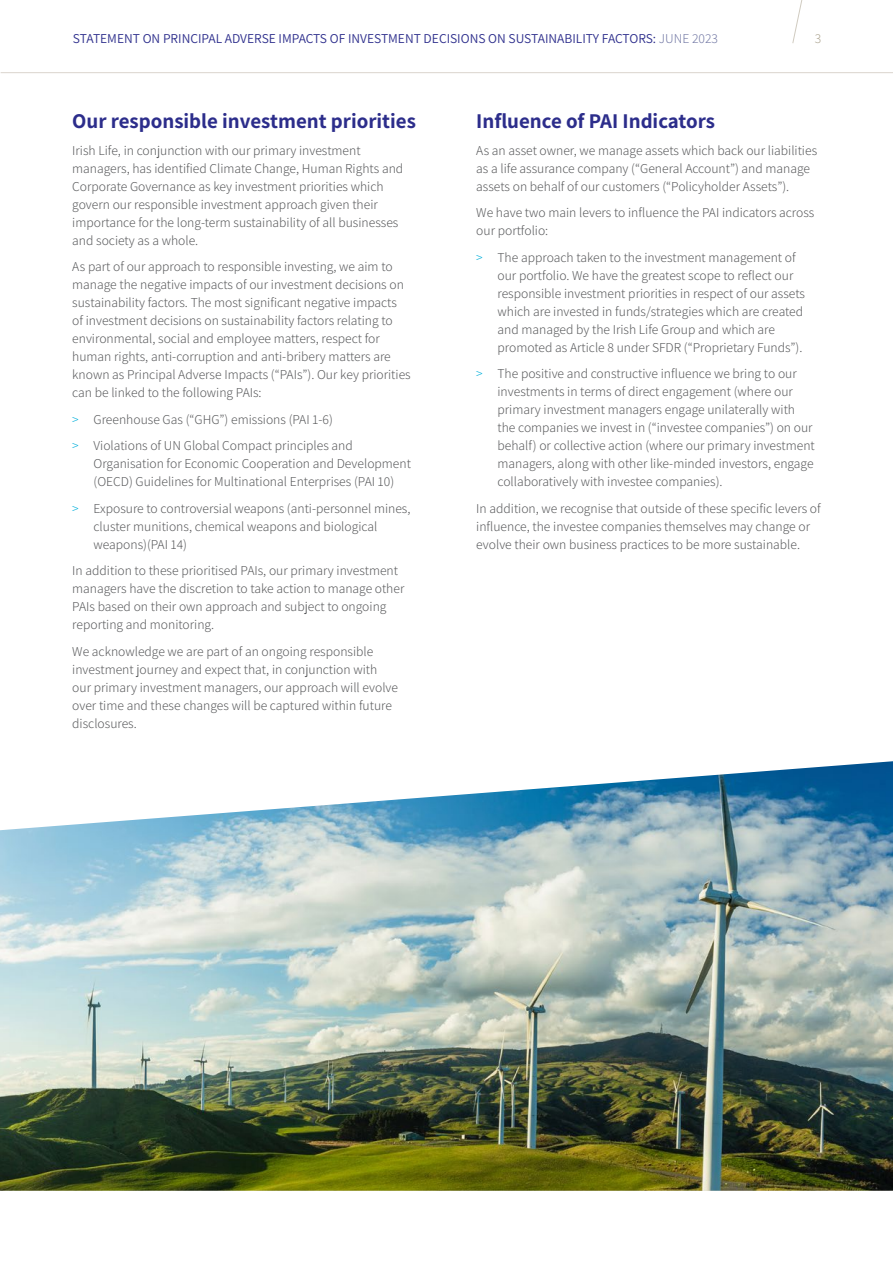
<style>
.page{position:relative;width:893px;height:1263px;background:#fff}
.page>*{position:absolute;margin:0;border:0;box-sizing:border-box;transform-origin:0 0}
.t1{font:700 21px "Assistant";color:#2c2d8b}
.t2{font:200 13.5px/18px "Assistant";color:#58595b}
.t3{font:13.5px "Assistant";color:#2d2e8c}
.t4{font:200 13.5px "Assistant";color:#ada592}
.s1{font-weight:200;color:#7379a5}
.s2{color:#00afdb}
</style>
<div class="page">
<hr style="left:1px;top:72px;width:892px;height:1px;background:#dad5cd">
<svg style="left:792px;top:0;width:11px;height:43px"></svg>
<img style="left:0;top:761px;width:893px;height:430px">
<p class="t3" style="left:73px;top:29px;width:647px">STATEMENT ON PRINCIPAL ADVERSE IMPACTS OF INVESTMENT DECISIONS ON SUSTAINABILITY FACTORS: <span class="s1">JUNE 2023</span></p>
<p class="t4" style="left:815px;top:29px;width:8px">3</p>
<h1 class="t1" style="left:72px;top:107px;width:345px">Our responsible investment priorities</h1>
<p class="t2" style="left:72px;top:140px;width:332px">Irish Life, in conjunction with our primary investment managers, has identified Climate Change, Human Rights and Corporate Governance as key investment priorities which govern our responsible investment approach given their importance for the long-term sustainability of all businesses and society as a whole.</p>
<p class="t2" style="left:72px;top:257px;width:340px">As part of our approach to responsible investing, we aim to manage the negative impacts of our investment decisions on sustainability factors. The most significant negative impacts of investment decisions on sustainability factors relating to environmental, social and employee matters, respect for human rights, anti-corruption and anti-bribery matters are known as Principal Adverse Impacts (“PAIs”). Our key priorities can be linked to the following PAIs:</p>
<p class="t2" style="left:72px;top:405px;width:282px;line-height:26.5px"><span class="s2">&gt;</span> Greenhouse Gas (“GHG”) emissions (PAI 1-6)<br><span class="s2">&gt;</span> Violations of UN Global Compact principles and</p>
<p class="t2" style="left:94px;top:454px;width:319px">Organisation for Economic Cooperation and Development (OECD) Guidelines for Multinational Enterprises (PAI 10)</p>
<p class="t2" style="left:94px;top:498px;width:318px;text-indent:-21px"><span class="s2">&gt;</span> Exposure to controversial weapons (anti-personnel mines, cluster munitions, chemical weapons and biological weapons)(PAI 14)</p>
<p class="t2" style="left:72px;top:561px;width:334px">In addition to these prioritised PAIs, our primary investment managers have the discretion to take action to manage other PAIs based on their own approach and subject to ongoing reporting and monitoring.</p>
<p class="t2" style="left:72px;top:641px;width:327px">We acknowledge we are part of an ongoing responsible investment journey and expect that, in conjunction with our primary investment managers, our approach will evolve over time and these changes will be captured within future disclosures.</p>
<h1 class="t1" style="left:476px;top:107px;width:240px">Influence of PAI Indicators</h1>
<p class="t2" style="left:476px;top:140px;width:342px">As an asset owner, we manage assets which back our liabilities as a life assurance company (“General Account”) and manage assets on behalf of our customers (“Policyholder Assets”).</p>
<p class="t2" style="left:476px;top:203px;width:340px">We have two main levers to influence the PAI indicators across our portfolio:</p>
<p class="t2" style="left:497px;top:247px;width:309px;text-indent:-21px"><span class="s2">&gt;</span> The approach taken to the investment management of our portfolio. We have the greatest scope to reflect our responsible investment priorities in respect of our assets which are invested in funds/strategies which are created and managed by the Irish Life Group and which are promoted as Article 8 under SFDR (“Proprietary Funds”).</p>
<p class="t2" style="left:497px;top:364px;width:319px;text-indent:-21px"><span class="s2">&gt;</span> The positive and constructive influence we bring to our investments in terms of direct engagement (where our primary investment managers engage unilaterally with the companies we invest in (“investee companies”) on our behalf) or collective action (where our primary investment managers, along with other like-minded investors, engage collaboratively with investee companies).</p>
<p class="t2" style="left:476px;top:498px;width:346px">In addition, we recognise that outside of these specific levers of influence, the investee companies themselves may change or evolve their own business practices to be more sustainable.</p>
</div>
